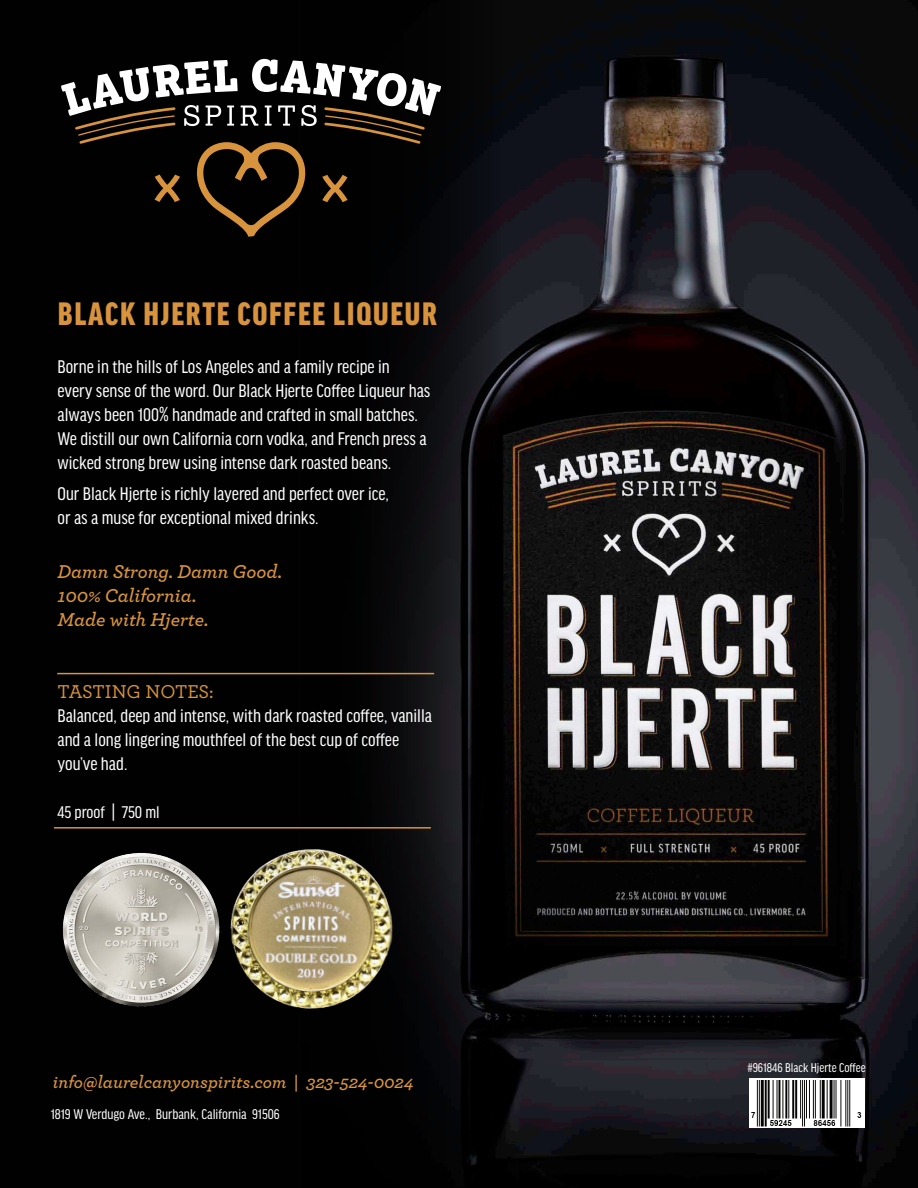
<style>
.page{position:relative;width:918px;height:1188px;background:#fff}
.page>*{position:absolute;margin:0;border:0;box-sizing:border-box;transform-origin:0 0}
.t1{font:900 condensed 34.5px "Good Headline Pro";letter-spacing:.05em;color:#d8933d}
.t2{font:condensed 19.5px/24px "Good Headline Pro";color:#fff}
.t3{font:italic 600 19.5px/24px "Archer";color:#d8933d}
.t4{font:500 19.5px "Archer";letter-spacing:-.01em;color:#d8933d}
.t5{font:italic 600 18px "Archer";color:#d8933d}
.t6{font:condensed 18px "Good Headline Pro";color:#fff}
.t7{font:condensed 15px "Good Headline Pro";color:#fff}
.t8{font:condensed 13.5px "Good Headline Pro";color:#fff}
</style>
<div class="page">
<img style="left:501px;top:0;width:417px;height:1188px">
<svg style="left:373px;top:0;width:128px;height:1188px;background:#0a090c"></svg>
<div style="left:0;top:0;width:373px;height:1188px;background:#010101"></div>
<img style="left:223px;top:838px;width:183px;height:185px">
<img style="left:62px;top:851px;width:159px;height:157px">
<img style="left:749px;top:1079px;width:115px;height:48px">
<hr style="left:57px;top:673px;width:377px;height:1px;background:#d8933d">
<hr style="left:54px;top:827px;width:377px;height:2px;background:#d8933d">
<svg style="left:61px;top:59px;width:380px;height:178px;background:#2a2621"></svg>
<h1 class="t1" style="left:58px;top:298px;width:380px">BLACK HJERTE COFFEE LIQUEUR</h1>
<p class="t2" style="left:58px;top:355px;width:374px">Borne in the hills of Los Angeles and a family recipe in<br>every sense of the word. Our Black Hjerte Coffee Liqueur has always been 100% handmade and crafted in small batches.<br>We distill our own California corn vodka, and French press a wicked strong brew using intense dark roasted beans.</p>
<p class="t2" style="left:58px;top:482px;width:333px">Our Black Hjerte is richly layered and perfect over ice, or as a muse for exceptional mixed drinks.</p>
<p class="t3" style="left:58px;top:559px;width:226px">Damn Strong. Damn Good.<br>100% California.<br>Made with Hjerte.</p>
<p class="t4" style="left:58px;top:678px;width:158px">TASTING NOTES:</p>
<p class="t2" style="left:58px;top:704px;width:376px">Balanced, deep and intense, with dark roasted coffee, vanilla and a long lingering mouthfeel of the best cup of coffee you’ve had.</p>
<p class="t6" style="left:58px;top:803px;width:104px">45 proof | 750 ml</p>
<p class="t5" style="left:53px;top:1069px;width:362px">info@laurelcanyonspirits.com | 323-524-0024</p>
<p class="t7" style="left:51px;top:1106px;width:231px">1819 W Verdugo Ave., Burbank, California 91506</p>
<p class="t8" style="left:747px;top:1061px;width:120px">#961846 Black Hjerte Coffee</p>
</div>
